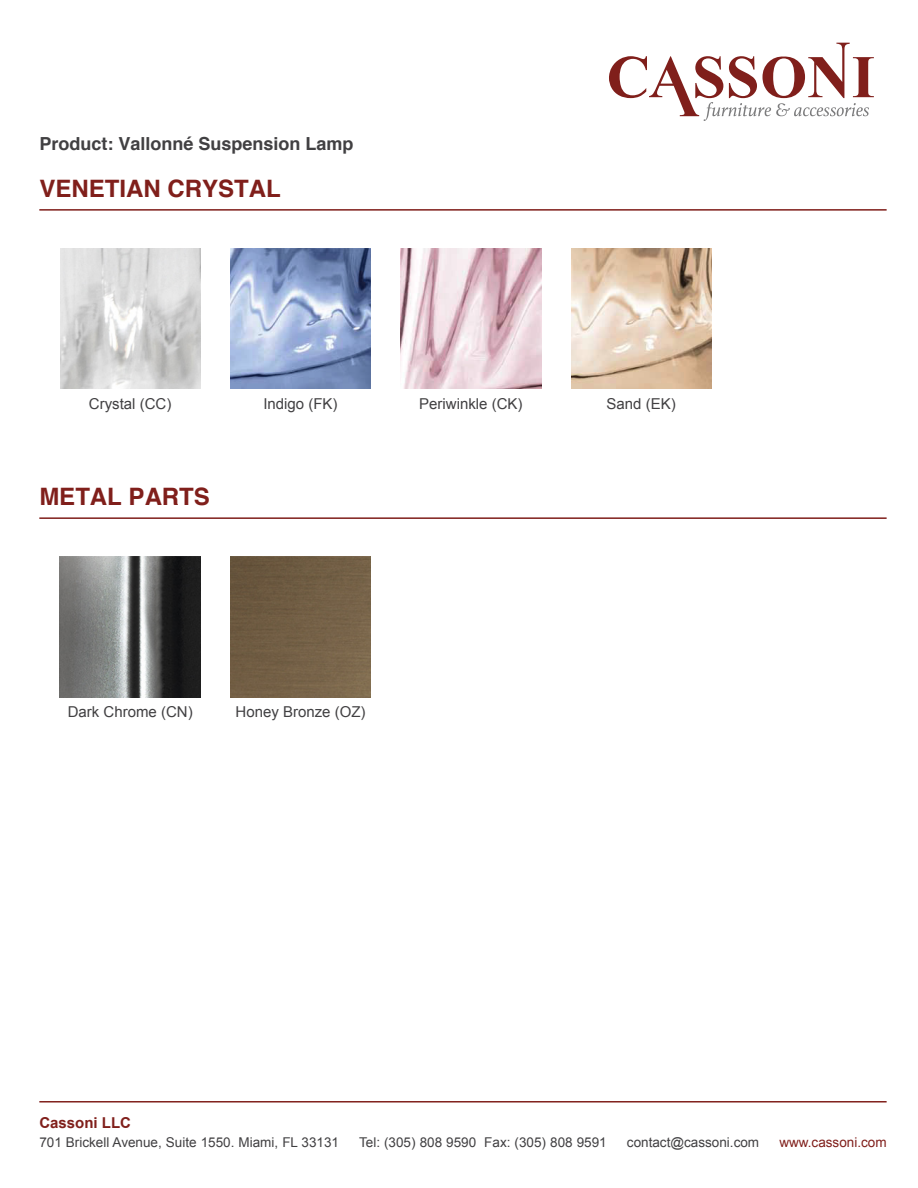
<style>
.page{position:relative;width:918px;height:1188px;background:#fff}
.page>*{position:absolute;margin:0;border:0;box-sizing:border-box;transform-origin:0 0}
.t1{font:700 24px "Helvetica";color:#801f1b}
.t2{font:700 18px "Helvetica";color:#414042}
.t3{font:15px "Arial";color:#414042}
.t4{font:700 15px "Arial";color:#801f1b}
.t5{font:13.5px "Arial";color:#414042}
.t6{font:13.5px "Arial";color:#801f1b}
</style>
<div class="page">
<svg style="left:609px;top:43px;width:265px;height:78px"></svg>
<hr style="left:39px;top:209px;width:848px;height:2px;background:#801f1b">
<hr style="left:39px;top:1101px;width:848px;height:2px;background:#801f1b">
<img style="left:571px;top:248px;width:140px;height:141px">
<img style="left:401px;top:248px;width:140px;height:141px">
<img style="left:230px;top:248px;width:141px;height:141px">
<img style="left:60px;top:248px;width:140px;height:141px">
<hr style="left:39px;top:517px;width:848px;height:2px;background:#801f1b">
<img style="left:230px;top:557px;width:141px;height:140px">
<img style="left:60px;top:557px;width:140px;height:140px">
<h2 class="t2" style="left:39px;top:129px;width:316px">Product: Vallonné Suspension Lamp</h2>
<h1 class="t1" style="left:39px;top:169px;width:243px">VENETIAN CRYSTAL</h1>
<p class="t3" style="left:89px;top:394px;width:84px">Crystal (CC)</p>
<p class="t3" style="left:263px;top:394px;width:76px">Indigo (FK)</p>
<p class="t3" style="left:419px;top:394px;width:105px">Periwinkle (CK)</p>
<p class="t3" style="left:607px;top:394px;width:71px">Sand (EK)</p>
<h1 class="t1" style="left:39px;top:478px;width:172px">METAL PARTS</h1>
<p class="t3" style="left:68px;top:702px;width:126px">Dark Chrome (CN)</p>
<p class="t3" style="left:236px;top:702px;width:132px">Honey Bronze (OZ)</p>
<p class="t4" style="left:39px;top:1113px;width:93px">Cassoni LLC</p>
<p class="t5" style="left:39px;top:1134px;width:301px">701 Brickell Avenue, Suite 1550. Miami, FL 33131</p>
<p class="t5" style="left:359px;top:1134px;width:249px">Tel: (305) 808 9590 Fax: (305) 808 9591</p>
<p class="t5" style="left:627px;top:1134px;width:134px">contact@cassoni.com</p>
<p class="t6" style="left:779px;top:1134px;width:109px">www.cassoni.com</p>
</div>
